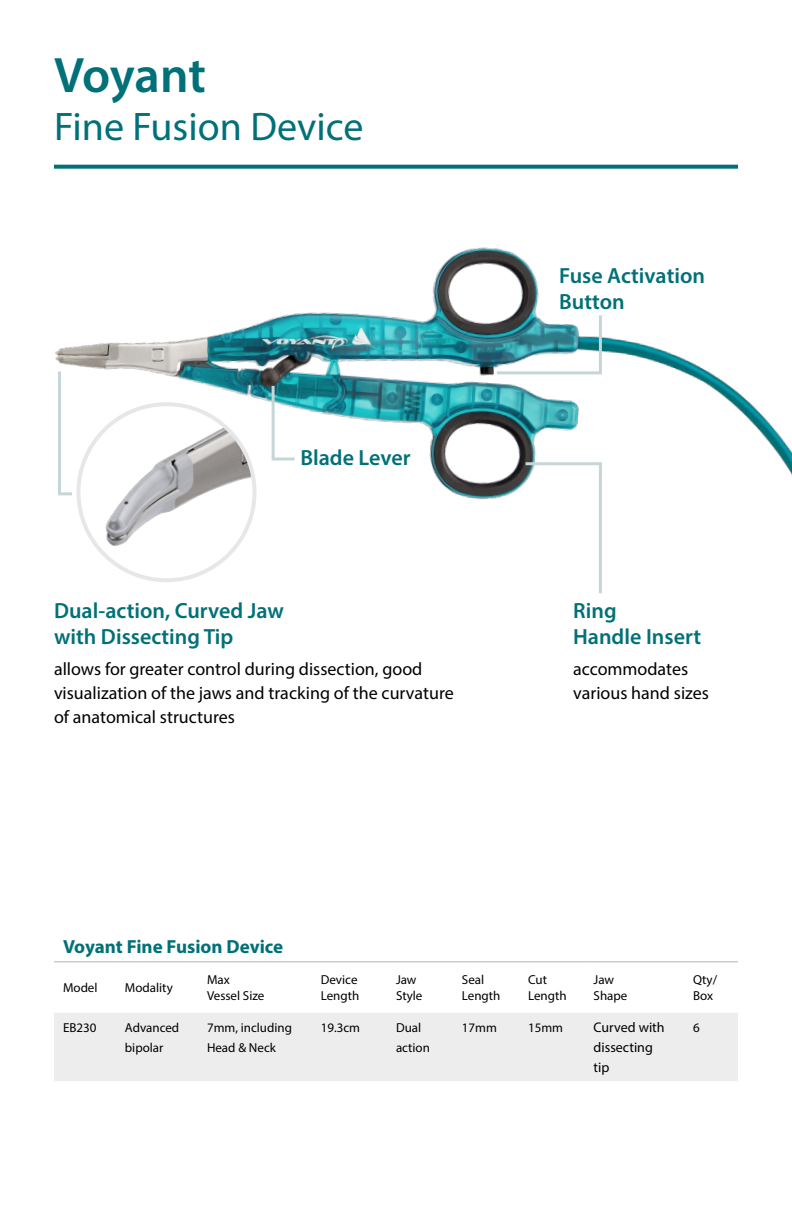
<style>
.page{position:relative;width:792px;height:1224px;background:#fff}
.page>*{position:absolute;margin:0;border:0;box-sizing:border-box;transform-origin:0 0}
.t1{font:600 50px "Myriad Pro";letter-spacing:-.005em;color:#007079}
.t2{font:40px "Myriad Pro";color:#007079}
.t3{font:600 22px/26px "Myriad Pro";color:#007079}
.t4{font:700 19px "Myriad Pro";color:#007079}
.t5{font:18px/24px "Myriad Pro";color:#000}
.t6{font:14px/20px "Myriad Pro";color:#000}
.t7{font:13px/15.6px "Myriad Pro";color:#000}
</style>
<div class="page">
<svg style="left:54px;top:962px;width:684px;height:1px"></svg>
<div style="left:54px;top:1013px;width:684px;height:68px;background:#ededee"></div>
<hr style="left:54px;top:961px;width:62px;height:1px;background:#b1b4b6">
<hr style="left:116px;top:961px;width:82px;height:1px;background:#b1b4b6">
<hr style="left:198px;top:961px;width:114px;height:1px;background:#b1b4b6">
<hr style="left:312px;top:961px;width:75px;height:1px;background:#b1b4b6">
<hr style="left:387px;top:961px;width:66px;height:1px;background:#b1b4b6">
<hr style="left:453px;top:961px;width:66px;height:1px;background:#b1b4b6">
<hr style="left:519px;top:961px;width:66px;height:1px;background:#b1b4b6">
<hr style="left:585px;top:961px;width:99px;height:1px;background:#b1b4b6">
<hr style="left:684px;top:961px;width:54px;height:1px;background:#b1b4b6">
<svg style="left:54px;top:165px;width:684px;height:4px;fill:#007079"></svg>
<img style="left:55px;top:247px;width:737px;height:283px">
<img style="left:494px;top:312px;width:109px;height:64px">
<svg style="left:56px;top:369px;width:19px;height:128px"></svg>
<svg style="left:270px;top:383px;width:28px;height:79px"></svg>
<img style="left:85px;top:404px;width:170px;height:166px">
<div style="left:76px;top:402px;width:180px;height:180px;border:4px solid #e6e7e8;border-radius:50%"></div>
<svg style="left:523px;top:461px;width:80px;height:133px"></svg>
<h1 class="t1" style="left:54px;top:43px;width:153px">Voyant</h1>
<h2 class="t2" style="left:54px;top:102px;width:311px">Fine Fusion Device</h2>
<h3 class="t3" style="left:300px;top:444px;width:112px">Blade Lever</h3>
<h3 class="t3" style="left:54px;top:597px;width:231px">Dual-action, Curved Jaw with Dissecting Tip</h3>
<h3 class="t5" style="left:54px;top:657px;width:401px">allows for greater control during dissection, good visualization of the jaws and tracking of the curvature of anatomical structures</h3>
<h3 class="t3" style="left:559px;top:262px;width:147px">Fuse Activation<br>Button</h3>
<h3 class="t3" style="left:573px;top:597px;width:129px">Ring<br>Handle Insert</h3>
<h3 class="t5" style="left:573px;top:657px;width:137px">accommodates various hand sizes</h3>
<h3 class="t4" style="left:63px;top:934px;width:222px">Voyant Fine Fusion Device</h3>
<p class="t7" style="left:63px;top:980px;width:36px">Model</p>
<p class="t7" style="left:125px;top:980px;width:49px">Modality</p>
<p class="t7" style="left:207px;top:972px;width:59px">Max<br>Vessel Size</p>
<p class="t7" style="left:321px;top:972px;width:40px">Device<br>Length</p>
<p class="t7" style="left:396px;top:972px;width:28px">Jaw<br>Style</p>
<p class="t7" style="left:462px;top:972px;width:40px">Seal<br>Length</p>
<p class="t7" style="left:528px;top:972px;width:40px">Cut<br>Length</p>
<p class="t7" style="left:594px;top:972px;width:35px">Jaw<br>Shape</p>
<p class="t7" style="left:693px;top:972px;width:26px">Qty/<br>Box</p>
<p class="t7" style="left:63px;top:1019px;width:35px">EB230</p>
<p class="t7" style="left:125px;top:1017px;width:56px;line-height:20px">Advanced bipolar</p>
<p class="t7" style="left:207px;top:1017px;width:86px;line-height:20px">7mm, including<br>Head &amp; Neck</p>
<p class="t7" style="left:321px;top:1019px;width:41px">19.3cm</p>
<p class="t7" style="left:396px;top:1017px;width:35px;line-height:20px">Dual action</p>
<p class="t7" style="left:462px;top:1019px;width:37px">17mm</p>
<p class="t7" style="left:528px;top:1019px;width:37px">15mm</p>
<p class="t6" style="left:594px;top:1017px;width:73px">Curved with dissecting tip</p>
<p class="t7" style="left:693px;top:1019px;width:8px">6</p>
</div>
